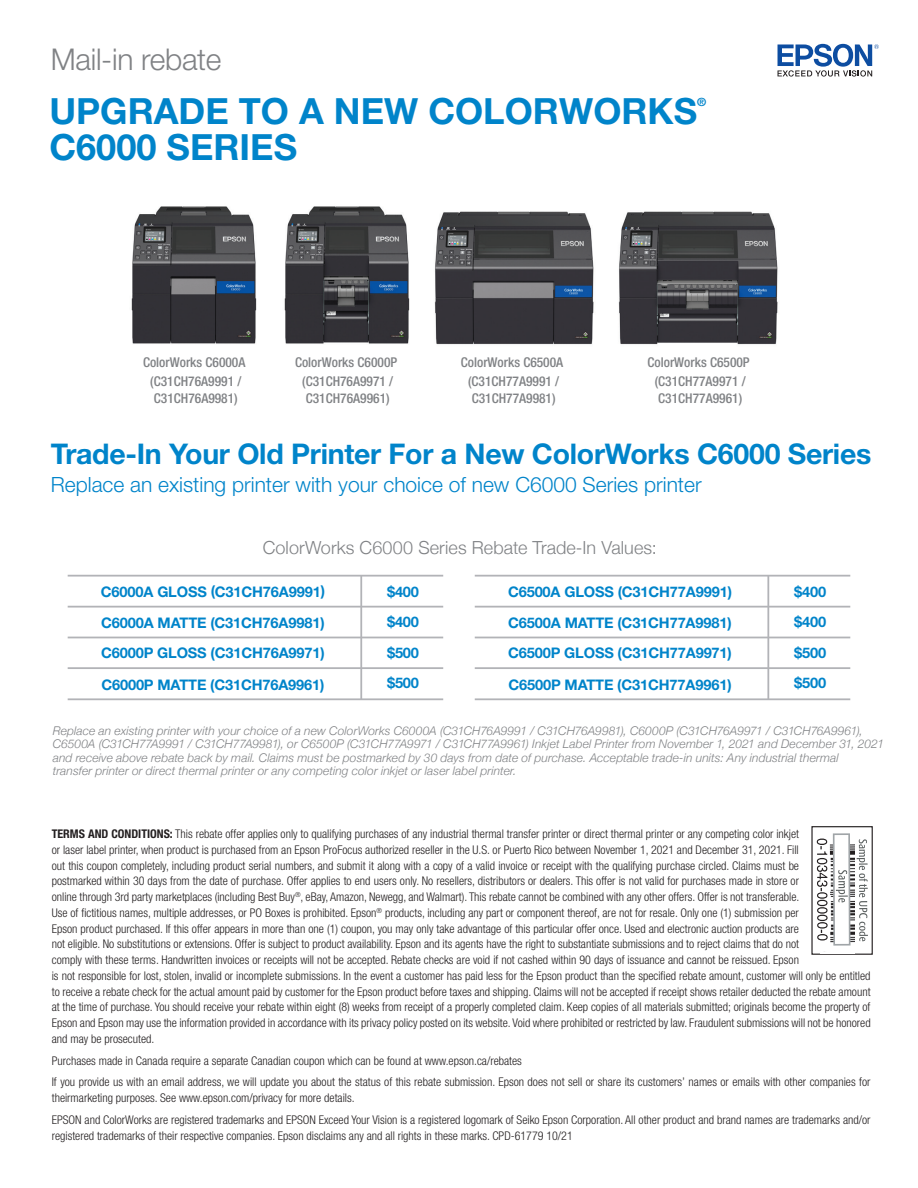
<style>
.page{position:relative;width:918px;height:1188px;background:#fff}
.page>*{position:absolute;margin:0;border:0;box-sizing:border-box;transform-origin:0 0}
.t1{font:700 36.15px "Helvetica Neue LT Std";color:#0084ca}
.t2{font:300 30px "Helvetica Neue LT Std";letter-spacing:-.01em;color:#808285}
.t3{font:700 28.5px "Helvetica Neue LT Std";letter-spacing:-.01em;color:#0084ca}
.t4{font:300 21px "Helvetica Neue LT Std";color:#0084ca}
.t5{font:300 18px "Helvetica Neue";letter-spacing:.005em;color:#808285}
.t6{font:700 14.55px/30.9px "Helvetica Neue LT Std";letter-spacing:-.01em;color:#0084ca;text-align:justify}
.t7{font:500 condensed 13.5px/19.5px "Helvetica Neue LT Std";color:#808285;text-align:center}
.t8{font:300 condensed 12px/15.8px "Helvetica Neue LT Std";color:#231f20}
.t9{font:italic 300 12px/13.5px "Helvetica Neue";letter-spacing:.005em;color:#808285}
.t10{font:700 11.4px "Helvetica Neue LT Std";color:#0084ca}
.s1{font-weight:700}
</style>
<div class="page">
<svg style="left:778px;top:44px;width:101px;height:33px"></svg>
<div style="left:811px;top:826px;width:62px;height:129px;background:#fff;border:1px solid #231f20"></div>
<img style="left:824px;top:844px;width:30px;height:108px">
<svg style="left:857px;top:839px;width:11px;height:102px"></svg>
<svg style="left:816px;top:833px;width:35px;height:118px"></svg>
<hr style="left:68px;top:575px;width:375px;height:2px;background:#b2b3b7">
<hr style="left:68px;top:606px;width:375px;height:2px;background:#b2b3b7">
<hr style="left:68px;top:637px;width:375px;height:1px;background:#b2b3b7">
<hr style="left:68px;top:667px;width:375px;height:2px;background:#b2b3b7">
<hr style="left:68px;top:698px;width:375px;height:2px;background:#b2b3b7">
<hr style="left:360px;top:576px;width:2px;height:123px;background:#b2b3b7">
<hr style="left:475px;top:575px;width:375px;height:2px;background:#b2b3b7">
<hr style="left:475px;top:606px;width:375px;height:2px;background:#b2b3b7">
<hr style="left:475px;top:637px;width:375px;height:1px;background:#b2b3b7">
<hr style="left:475px;top:667px;width:375px;height:2px;background:#b2b3b7">
<hr style="left:475px;top:698px;width:375px;height:2px;background:#b2b3b7">
<hr style="left:767px;top:576px;width:2px;height:123px;background:#b2b3b7">
<img style="left:131px;top:206px;width:126px;height:138px">
<img style="left:284px;top:206px;width:126px;height:138px">
<img style="left:434px;top:211px;width:160px;height:134px">
<img style="left:618px;top:211px;width:160px;height:134px">
<h2 class="t2" style="left:51px;top:41px;width:172px">Mail-in rebate</h2>
<h1 class="t1" style="left:49px;top:89px;width:649px">UPGRADE TO A NEW COLORWORKS</h1>
<p class="t10" style="left:697px;top:95px;width:11px">®</p>
<h1 class="t1" style="left:49px;top:125px;width:249px">C6000 SERIES</h1>
<p class="t7" style="left:648px;top:352px;width:104px">ColorWorks C6500P (C31CH77A9971 /</p>
<p class="t7" style="left:658px;top:388px;width:85px">C31CH77A9961)</p>
<h3 class="t3" style="left:51px;top:436px;width:822px">Trade-In Your Old Printer For a New ColorWorks C6000 Series</h3>
<h3 class="t4" style="left:51px;top:472px;width:652px">Replace an existing printer with your choice of new C6000 Series printer</h3>
<p class="t7" style="left:143px;top:352px;width:104px">ColorWorks C6000A (C31CH76A9991 /</p>
<p class="t7" style="left:154px;top:388px;width:85px">C31CH76A9981)</p>
<p class="t7" style="left:295px;top:352px;width:104px">ColorWorks C6000P (C31CH76A9971 /</p>
<p class="t7" style="left:306px;top:388px;width:85px">C31CH76A9961)</p>
<p class="t7" style="left:461px;top:352px;width:104px">ColorWorks C6500A (C31CH77A9991 /</p>
<p class="t7" style="left:472px;top:388px;width:85px">C31CH77A9981)</p>
<h3 class="t5" style="left:263px;top:533px;width:396px">ColorWorks C6000 Series Rebate Trade-In Values:</h3>
<p class="t6" style="left:101px;top:576px;width:226px">C6000A GLOSS (C31CH76A9991)<br>C6000A MATTE (C31CH76A9981)<br>C6000P GLOSS (C31CH76A9971)<br>C6000P MATTE (C31CH76A9961)</p>
<p class="t6" style="left:387px;top:576px;width:34px">$400 $400 $500 $500</p>
<p class="t6" style="left:508px;top:576px;width:226px">C6500A GLOSS (C31CH77A9991)<br>C6500A MATTE (C31CH77A9981)<br>C6500P GLOSS (C31CH77A9971)<br>C6500P MATTE (C31CH77A9961)</p>
<p class="t6" style="left:794px;top:576px;width:34px">$400 $400 $500 $500</p>
<p class="t9" style="left:53px;top:723px;width:833px">Replace an existing printer with your choice of a new ColorWorks C6000A (C31CH76A9991 / C31CH76A9981), C6000P (C31CH76A9971 / C31CH76A9961), C6500A (C31CH77A9991 / C31CH77A9981), or C6500P (C31CH77A9971 / C31CH77A9961) Inkjet Label Printer from November 1, 2021 and December 31, 2021 and receive above rebate back by mail. Claims must be postmarked by 30 days from date of purchase. Acceptable trade-in units: Any industrial thermal<br>transfer printer or direct thermal printer or any competing color inkjet or laser label printer.</p>
<p class="t8" style="left:52px;top:826px;width:820px"><span class="s1">TERMS AND CONDITIONS:</span> This rebate offer applies only to qualifying purchases of any industrial thermal transfer printer or direct thermal printer or any competing color inkjet<br>or laser label printer, when product is purchased from an Epson ProFocus authorized reseller in the U.S. or Puerto Rico between November 1, 2021 and December 31, 2021. Fill<br>out this coupon completely, including product serial numbers, and submit it along with a copy of a valid invoice or receipt with the qualifying purchase circled. Claims must be<br>postmarked within 30 days from the date of purchase. Offer applies to end users only. No resellers, distributors or dealers. This offer is not valid for purchases made in store or<br>online through 3rd party marketplaces (including Best Buy<sup>®</sup>, eBay, Amazon, Newegg, and Walmart). This rebate cannot be combined with any other offers. Offer is not transferable.<br>Use of fictitious names, multiple addresses, or PO Boxes is prohibited. Epson<sup>®</sup> products, including any part or component thereof, are not for resale. Only one (1) submission per<br>Epson product purchased. If this offer appears in more than one (1) coupon, you may only take advantage of this particular offer once. Used and electronic auction products are<br>not eligible. No substitutions or extensions. Offer is subject to product availability. Epson and its agents have the right to substantiate submissions and to reject claims that do not<br>comply with these terms. Handwritten invoices or receipts will not be accepted. Rebate checks are void if not cashed within 90 days of issuance and cannot be reissued. Epson<br>is not responsible for lost, stolen, invalid or incomplete submissions. In the event a customer has paid less for the Epson product than the specified rebate amount, customer will only be entitled to receive a rebate check for the actual amount paid by customer for the Epson product before taxes and shipping. Claims will not be accepted if receipt shows retailer deducted the rebate amount at the time of purchase. You should receive your rebate within eight (8) weeks from receipt of a properly completed claim. Keep copies of all materials submitted; originals become the property of Epson and Epson may use the information provided in accordance with its privacy policy posted on its website. Void where prohibited or restricted by law. Fraudulent submissions will not be honored and may be prosecuted.</p>
<p class="t8" style="left:52px;top:1049px;width:820px;line-height:21.8px">Purchases made in Canada require a separate Canadian coupon which can be found at www.epson.ca/rebates<br>If you provide us with an email address, we will update you about the status of this rebate submission. Epson does not sell or share its customers’ names or emails with other companies for</p>
<p class="t8" style="left:52px;top:1087px;width:820px;line-height:21.8px">theirmarketing purposes. See www.epson.com/privacy for more details.<br>EPSON and ColorWorks are registered trademarks and EPSON Exceed Your Vision is a registered logomark of Seiko Epson Corporation. All other product and brand names are trademarks and/or</p>
<p class="t8" style="left:52px;top:1127px;width:523px">registered trademarks of their respective companies. Epson disclaims any and all rights in these marks. CPD-61779 10/21</p>
</div>
